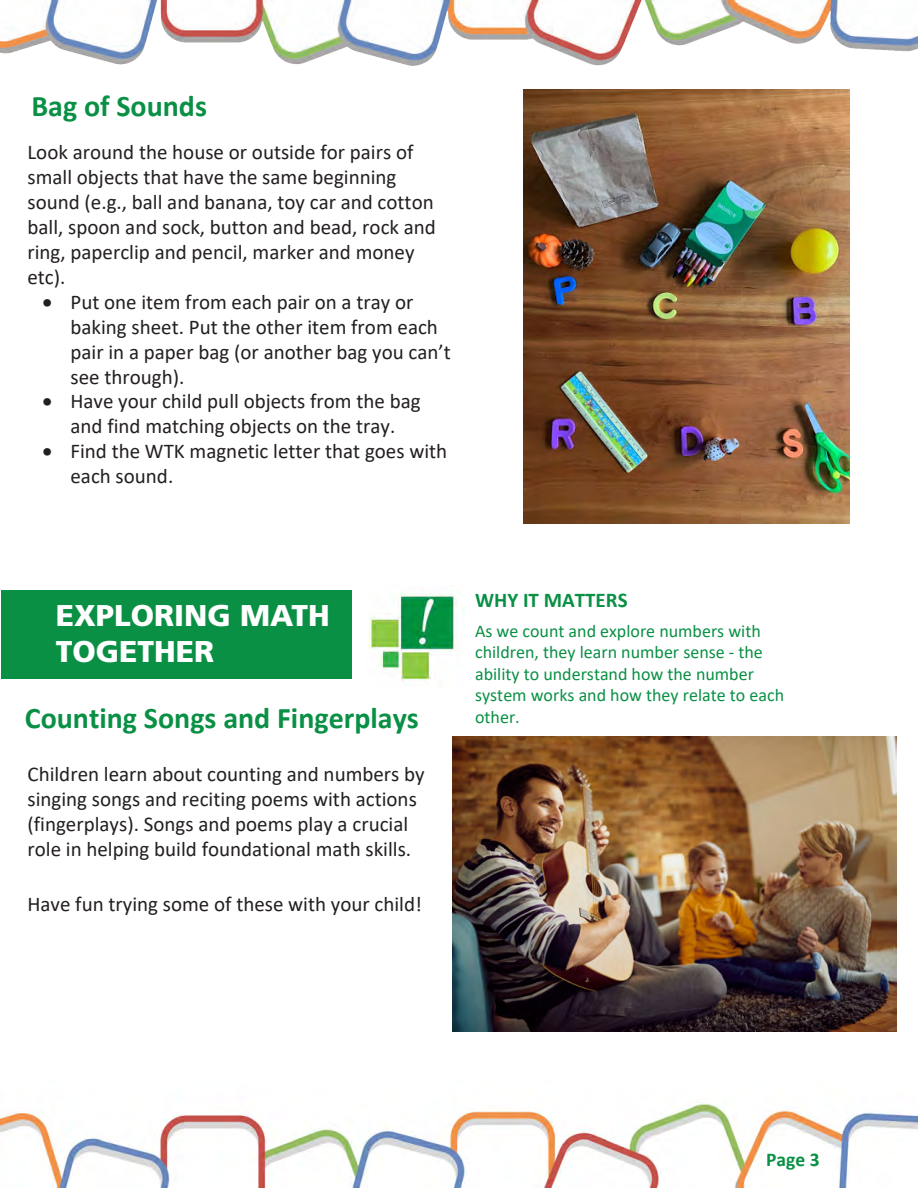
<style>
.page{position:relative;width:918px;height:1188px;background:#fff}
.page>*{position:absolute;margin:0;border:0;box-sizing:border-box;transform-origin:0 0}
.t1{font:700 30px "Calibri";color:#0a9045}
.t2{font:900 30px/36px "Frutiger LT Std";color:#fff}
.t3{font:21px/24.9px "Calibri";color:#231f20}
.t4{font:700 21px "Calibri";color:#0a9045}
.t5{font:700 19.5px "Calibri";color:#0a9045}
.t6{font:18px/21.6px "Calibri";color:#0a9045}
</style>
<div class="page">
<img style="left:0;top:0;width:918px;height:66px">
<img style="left:0;top:1102px;width:918px;height:86px">
<img style="left:524px;top:89px;width:326px;height:435px">
<div style="left:1px;top:590px;width:351px;height:89px;background:#0a9045"></div>
<img style="left:368px;top:593px;width:97px;height:92px">
<img style="left:453px;top:736px;width:443px;height:296px">
<h1 class="t1" style="left:31px;top:85px;width:177px">Bag of Sounds</h1>
<p class="t3" style="left:27px;top:139px;width:410px">Look around the house or outside for pairs of small objects that have the same beginning sound (e.g., ball and banana, toy car and cotton ball, spoon and sock, button and bead, rock and ring, paperclip and pencil, marker and money etc).</p>
<p class="t3" style="left:70px;top:289px;width:382px;text-indent:-28px">• Put one item from each pair on a tray or baking sheet. Put the other item from each pair in a paper bag (or another bag you can’t see through).</p>
<p class="t3" style="left:42px;top:389px;width:380px;text-align:center">• Have your child pull objects from the bag and find matching objects on the tray.</p>
<p class="t3" style="left:70px;top:438px;width:378px;text-indent:-28px">• Find the WTK magnetic letter that goes with each sound.</p>
<h1 class="t2" style="left:56px;top:597px;width:275px">EXPLORING MATH<br>TOGETHER</h1>
<p class="t4" style="left:475px;top:585px;width:154px">WHY IT MATTERS</p>
<p class="t6" style="left:475px;top:619px;width:311px">As we count and explore numbers with children, they learn number sense - the ability to understand how the number system works and how they relate to each</p>
<h1 class="t1" style="left:25px;top:697px;width:396px">Counting Songs and Fingerplays</h1>
<p class="t6" style="left:475px;top:706px;width:46px">other.</p>
<p class="t3" style="left:27px;top:760px;width:399px">Children learn about counting and numbers by singing songs and reciting poems with actions (fingerplays). Songs and poems play a crucial role in helping build foundational math skills.</p>
<p class="t3" style="left:27px;top:891px;width:396px">Have fun trying some of these with your child!</p>
<p class="t5" style="left:766px;top:1146px;width:55px">Page 3</p>
</div>
